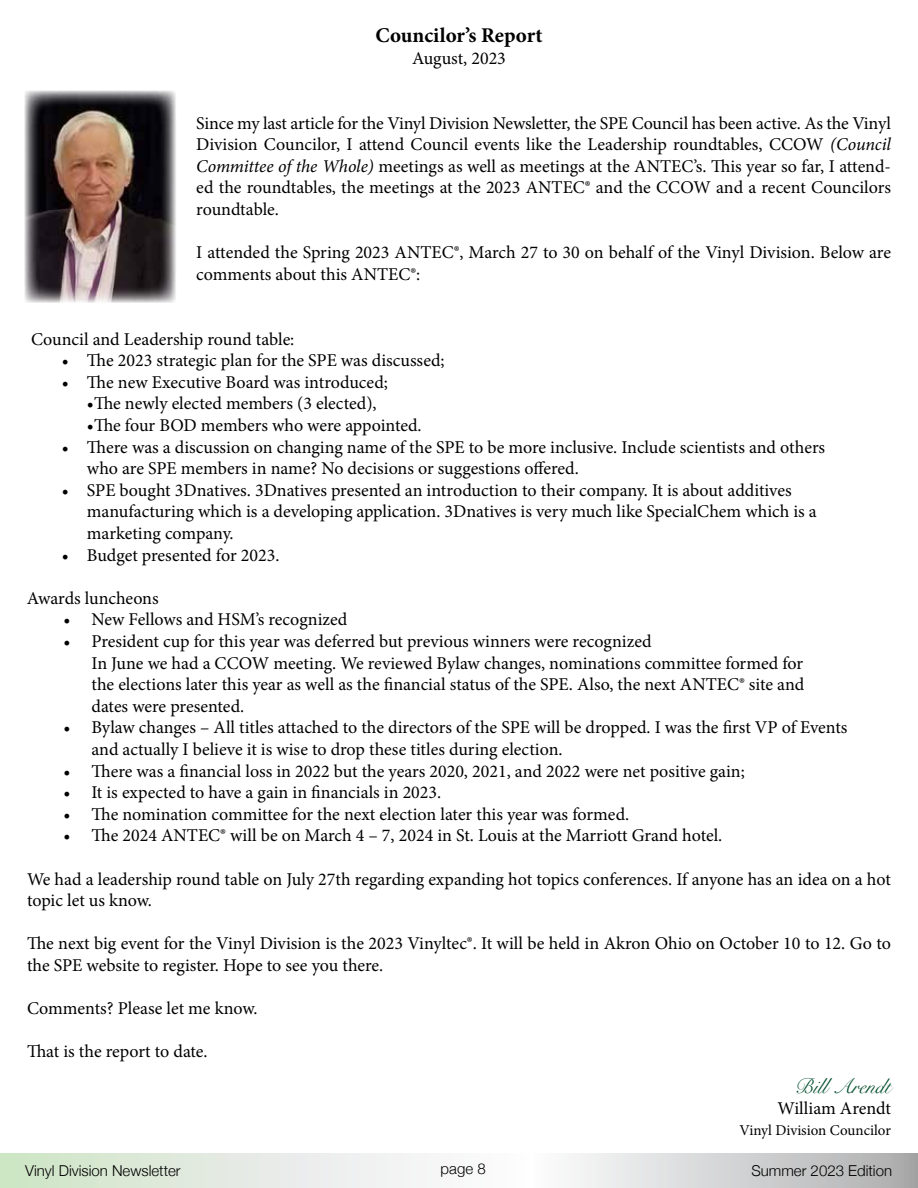
<style>
.page{position:relative;width:918px;height:1188px;background:#fff}
.page>*{position:absolute;margin:0;border:0;box-sizing:border-box;transform-origin:0 0}
.t1{font:700 21px "Minion Pro";color:#000}
.t2{font:21px "Snell Roundhand";color:#024e2d}
.t3{font:18px/21.6px "Minion Pro";letter-spacing:-.005em;color:#000}
.t4{font:300 15px "Helvetica Neue";color:#000}
.t5{font:15px "Minion Pro";color:#000}
.s1{font-style:italic}
</style>
<div class="page">
<svg style="left:0;top:1153px;width:918px;height:35px"></svg>
<img style="left:25px;top:91px;width:151px;height:211px">
<p class="t1" style="left:375px;top:21px;width:169px">Councilor’s Report</p>
<p class="t3" style="left:412px;top:47px;width:95px">August, 2023</p>
<p class="t3" style="left:196px;top:112px;width:696px;text-align:justify">Since my last article for the Vinyl Division Newsletter, the SPE Council has been active. As the Vinyl Division Councilor, I attend Council events like the Leadership roundtables, CCOW <span class="s1">(Council Committee of the Whole)</span> meetings as well as meetings at the ANTEC’s. This year so far, I attend&shy;ed the roundtables, the meetings at the 2023 ANTEC® and the CCOW and a recent Councilors roundtable.</p>
<p class="t3" style="left:196px;top:242px;width:696px">I attended the Spring 2023 ANTEC®, March 27 to 30 on behalf of the Vinyl Division. Below are comments about this ANTEC®:</p>
<p class="t3" style="left:31px;top:328px;width:265px">Council and Leadership round table:</p>
<p class="t3" style="left:62px;top:350px;width:384px">• The 2023 strategic plan for the SPE was discussed;</p>
<p class="t3" style="left:62px;top:371px;width:327px">• The new Executive Board was introduced;</p>
<p class="t3" style="left:87px;top:393px;width:291px">•The newly elected members (3 elected),</p>
<p class="t3" style="left:87px;top:415px;width:334px">•The four BOD members who were appointed.</p>
<p class="t3" style="left:87px;top:436px;width:740px;text-indent:-25px">• There was a discussion on changing name of the SPE to be more inclusive. Include scientists and others who are SPE members in name? No decisions or suggestions offered.</p>
<p class="t3" style="left:87px;top:479px;width:731px;text-indent:-25px">• SPE bought 3Dnatives. 3Dnatives presented an introduction to their company. It is about additives manufacturing which is a developing application. 3Dnatives is very much like SpecialChem which is a marketing company.</p>
<p class="t3" style="left:62px;top:544px;width:217px">• Budget presented for 2023.</p>
<p class="t3" style="left:27px;top:587px;width:133px">Awards luncheons</p>
<p class="t3" style="left:63px;top:609px;width:285px">• New Fellows and HSM’s recognized</p>
<p class="t3" style="left:92px;top:631px;width:714px;text-indent:-28px">• President cup for this year was deferred but previous winners were recognized<br>In June we had a CCOW meeting. We reviewed Bylaw changes, nominations committee formed for the elections later this year as well as the financial status of the SPE. Also, the next ANTEC® site and dates were presented.</p>
<p class="t3" style="left:92px;top:717px;width:758px;text-indent:-28px">• Bylaw changes – All titles attached to the directors of the SPE will be dropped. I was the first VP of Events and actually I believe it is wise to drop these titles during election.</p>
<p class="t3" style="left:63px;top:760px;width:683px">• There was a financial loss in 2022 but the years 2020, 2021, and 2022 were net positive gain;</p>
<p class="t3" style="left:64px;top:782px;width:377px">• It is expected to have a gain in financials in 2023.</p>
<p class="t3" style="left:64px;top:803px;width:565px">• The nomination committee for the next election later this year was formed.</p>
<p class="t3" style="left:64px;top:825px;width:658px">• The 2024 ANTEC® will be on March 4 – 7, 2024 in St. Louis at the Marriott Grand hotel.</p>
<p class="t3" style="left:27px;top:868px;width:865px">We had a leadership round table on July 27th regarding expanding hot topics conferences. If anyone has an idea on a hot topic let us know.</p>
<p class="t3" style="left:27px;top:933px;width:865px">The next big event for the Vinyl Division is the 2023 Vinyltec®. It will be held in Akron Ohio on October 10 to 12. Go to the SPE website to register. Hope to see you there.</p>
<p class="t3" style="left:27px;top:998px;width:230px">Comments? Please let me know.</p>
<p class="t3" style="left:27px;top:1041px;width:180px">That is the report to date.</p>
<p class="t2" style="left:795px;top:1070px;width:98px">Bill Arendt</p>
<p class="t3" style="left:778px;top:1098px;width:115px">William Arendt</p>
<p class="t5" style="left:740px;top:1121px;width:153px">Vinyl Division Councilor</p>
<p class="t4" style="left:25px;top:1158px;width:157px">Vinyl Division Newsletter</p>
<p class="t4" style="left:441px;top:1157px;width:47px">page 8</p>
<p class="t4" style="left:751px;top:1158px;width:142px">Summer 2023 Edition</p>
</div>
